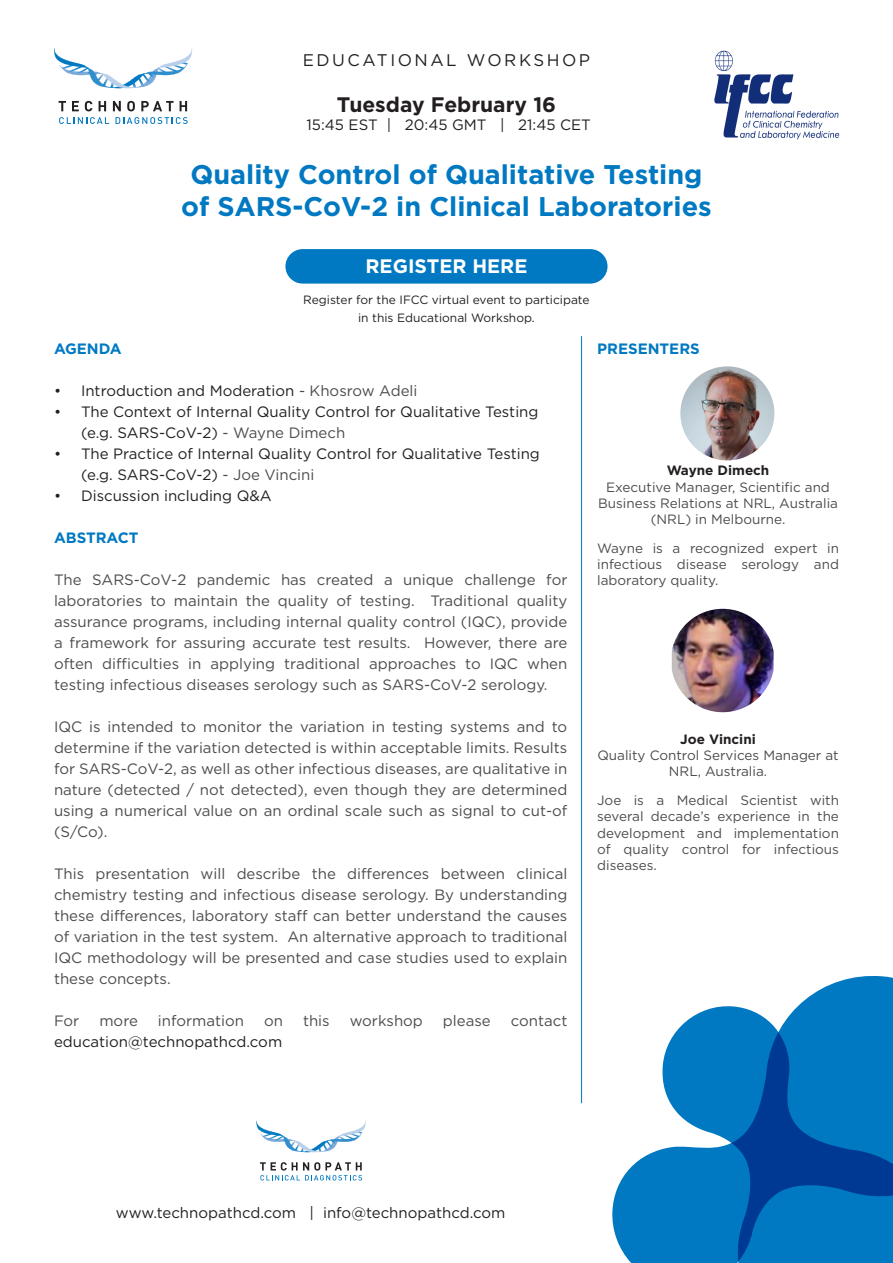
<style>
.page{position:relative;width:893px;height:1263px;background:#fff}
.page>*{position:absolute;margin:0;border:0;box-sizing:border-box;transform-origin:0 0}
.sub_head{font:700 27px "Gotham";color:#0079c2}
.sub_head-2{font:700 21px "Gotham";color:#231f20}
.t1{font:700 19.5px "Gotham";color:#fff}
.sub_head-3{font:16.8px "Gotham";letter-spacing:.15em;color:#231f20}
.t2{font:15px/21px "Gotham";color:#4b4c4d;text-align:justify}
.sub_head-4{font:15px/21px "Gotham";color:#231f20}
.sub_head-5{font:700 15px "Gotham";color:#0079c2}
.t3{font:13.5px/16.2px "Gotham";color:#4b4c4d;text-align:center}
.t4{font:700 13.5px "Gotham";color:#231f20}
.t5{font:12px/18px "Gotham";color:#231f20;text-align:center}
.s1{color:#4b4c4d}
</style>
<div class="page">
<svg style="left:612px;top:976px;width:281px;height:287px;fill:#0079c2"></svg>
<svg style="left:260px;top:1162px;width:102px;height:18px"></svg>
<svg style="left:256px;top:1121px;width:110px;height:31px"></svg>
<svg style="left:59px;top:101px;width:7px;height:10px"></svg>
<svg style="left:72px;top:101px;width:7px;height:10px"></svg>
<svg style="left:85px;top:101px;width:7px;height:10px"></svg>
<svg style="left:99px;top:101px;width:7px;height:10px"></svg>
<svg style="left:113px;top:101px;width:8px;height:10px"></svg>
<svg style="left:127px;top:101px;width:8px;height:10px"></svg>
<svg style="left:141px;top:101px;width:33px;height:10px"></svg>
<svg style="left:180px;top:101px;width:7px;height:10px"></svg>
<svg style="left:59px;top:117px;width:50px;height:7px"></svg>
<svg style="left:116px;top:117px;width:72px;height:7px"></svg>
<svg style="left:54px;top:49px;width:138px;height:39px"></svg>
<div style="left:285px;top:249px;width:322px;height:35px;background:#0079c2;border-radius:17px"></div>
<img style="left:714px;top:50px;width:126px;height:90px">
<img style="left:680px;top:366px;width:94px;height:94px;border-radius:47px">
<img style="left:672px;top:609px;width:102px;height:103px">
<hr style="left:581px;top:336px;width:1px;height:767px;background:#0079c2">
<p class="sub_head-3" style="left:303px;top:51px;width:289px">EDUCATIONAL WORKSHOP</p>
<p class="sub_head-2" style="left:337px;top:92px;width:221px">Tuesday February 16</p>
<p class="sub_head-4" style="left:307px;top:114px;width:286px">15:45 EST | 20:45 GMT | 21:45 CET</p>
<p class="sub_head" style="left:190px;top:158px;width:513px">Quality Control of Qualitative Testing</p>
<p class="sub_head" style="left:181px;top:191px;width:532px">of SARS-CoV-2 in Clinical Laboratories</p>
<p class="t1" style="left:366px;top:255px;width:163px">REGISTER HERE</p>
<p class="t5" style="left:303px;top:291px;width:288px">Register for the IFCC virtual event to participate in this Educational Workshop.</p>
<p class="sub_head-5" style="left:54px;top:340px;width:69px">AGENDA</p>
<p class="sub_head-4" style="left:54px;top:380px;width:365px">• Introduction and Moderation <span class="s1">- Khosrow Adeli</span></p>
<p class="sub_head-4" style="left:81px;top:401px;width:459px;text-indent:-27px">• The Context of Internal Quality Control for Qualitative Testing (e.g. SARS-CoV-2) <span class="s1">- Wayne Dimech</span></p>
<p class="sub_head-4" style="left:81px;top:443px;width:460px;text-indent:-27px">• The Practice of Internal Quality Control for Qualitative Testing (e.g. SARS-CoV-2) <span class="s1">- Joe Vincini</span></p>
<p class="sub_head-4" style="left:54px;top:485px;width:219px">• Discussion including Q&amp;A</p>
<p class="sub_head-5" style="left:54px;top:529px;width:86px">ABSTRACT</p>
<p class="t2" style="left:54px;top:569px;width:515px">The SARS-CoV-2 pandemic has created a unique challenge for laboratories to maintain the quality of testing. Traditional quality assurance programs, including internal quality control (IQC), provide a framework for assuring accurate test results. However, there are often difficulties in applying traditional approaches to IQC when testing infectious diseases serology such as SARS-CoV-2 serology.</p>
<p class="t2" style="left:54px;top:716px;width:515px">IQC is intended to monitor the variation in testing systems and to determine if the variation detected is within acceptable limits. Results for SARS-CoV-2, as well as other infectious diseases, are qualitative in nature (detected / not detected), even though they are determined using a numerical value on an ordinal scale such as signal to cut-of (S/Co).</p>
<p class="t2" style="left:54px;top:863px;width:515px">This presentation will describe the differences between clinical chemistry testing and infectious disease serology. By understanding these differences, laboratory staff can better understand the causes of variation in the test system. An alternative approach to traditional IQC methodology will be presented and case studies used to explain these concepts.</p>
<p class="t2" style="left:54px;top:1010px;width:27px">For</p>
<p class="t2" style="left:99px;top:1010px;width:40px">more</p>
<p class="t2" style="left:158px;top:1010px;width:88px">information</p>
<p class="t2" style="left:264px;top:1010px;width:20px">on</p>
<p class="t2" style="left:303px;top:1010px;width:28px">this</p>
<p class="t2" style="left:350px;top:1010px;width:75px">workshop</p>
<p class="t2" style="left:443px;top:1010px;width:49px">please</p>
<p class="t2" style="left:511px;top:1010px;width:58px">contact</p>
<p class="sub_head-4" style="left:54px;top:1031px;width:230px">education@technopathcd.com</p>
<p class="sub_head-5" style="left:597px;top:340px;width:104px">PRESENTERS</p>
<p class="t4" style="left:667px;top:463px;width:104px">Wayne Dimech</p>
<p class="t3" style="left:598px;top:478px;width:241px">Executive Manager, Scientific and<br>Business Relations at NRL, Australia (NRL) in Melbourne.</p>
<p class="t3" style="left:597px;top:540px;width:243px;text-align:justify">Wayne is a recognized expert in infectious disease serology and laboratory quality.</p>
<p class="t4" style="left:680px;top:731px;width:77px">Joe Vincini</p>
<p class="t3" style="left:597px;top:747px;width:243px">Quality Control Services Manager at<br>NRL, Australia.</p>
<p class="t3" style="left:597px;top:792px;width:243px;text-align:justify">Joe is a Medical Scientist with several decade’s experience in the development and implementation of quality control for infectious diseases.</p>
<p class="sub_head-4" style="left:116px;top:1202px;width:391px">www.technopathcd.com | info@technopathcd.com</p>
</div>
